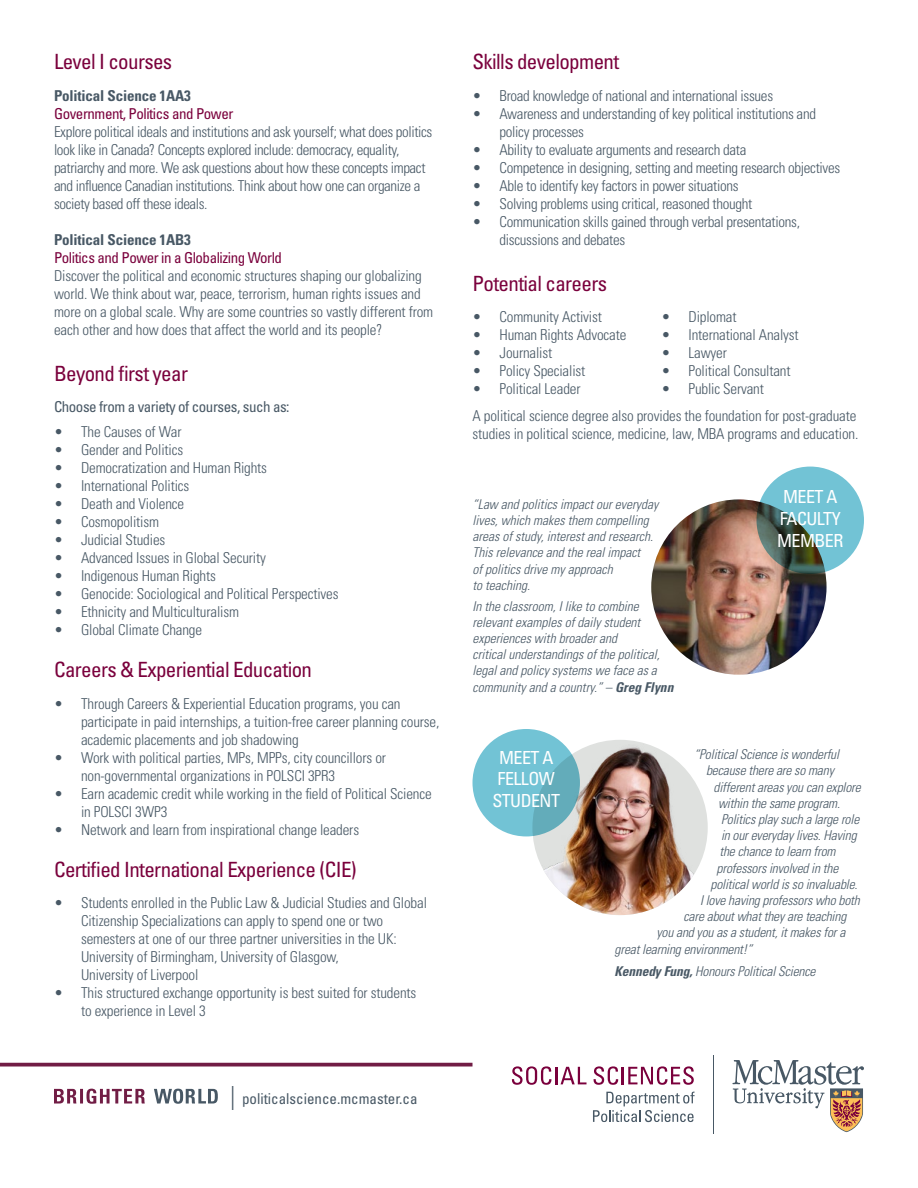
<style>
.page{position:relative;width:918px;height:1188px;background:#fff}
.page>*{position:absolute;margin:0;border:0;box-sizing:border-box;transform-origin:0 0}
.Body_Copy{font:condensed 21px "Univers LT Std";letter-spacing:-.03em;color:#7a003c}
.Header_4{font:condensed 21px "Univers LT Std";letter-spacing:-.03em;color:#7a003c}
.Callout{font:condensed 18px/21.6px "Univers LT Std";letter-spacing:-.03em;color:#fff}
.Body_Copy-2{font:300 condensed 15px/18px "Univers LT Std";letter-spacing:-.01em;color:#485865}
.Body_Copy-3{font:condensed 15px "Univers LT Std";letter-spacing:-.03em;color:#7a003c}
.Body_Copy-4{font:700 condensed 15px "Univers LT Std";letter-spacing:-.01em;color:#485865}
.Body_Copy-5{font:condensed 15px "Univers LT Std";letter-spacing:-.03em;color:#485865}
.Callout-2{font:condensed 15px "Univers LT Std";color:#485865}
.Body_Copy-6{font:italic 300 condensed 13.5px/16.2px "Univers LT Std";letter-spacing:-.01em;color:#485865}
.s1{font-weight:300;font-size:24px}
.s2{font-weight:700}
</style>
<div class="page">
<svg style="left:154px;top:1089px;width:64px;height:15px"></svg>
<svg style="left:54px;top:1089px;width:91px;height:15px"></svg>
<hr style="left:0;top:1063px;width:472px;height:3px;background:#711d45">
<svg style="left:732px;top:1060px;width:132px;height:73px"></svg>
<hr style="left:713px;top:1056px;width:1px;height:78px;background:#485865">
<svg style="left:512px;top:1066px;width:75px;height:19px"></svg>
<svg style="left:594px;top:1066px;width:100px;height:19px"></svg>
<svg style="left:593px;top:1092px;width:102px;height:30px"></svg>
<img style="left:651px;top:499px;width:176px;height:176px;border-radius:88px">
<svg style="left:757px;top:467px;width:107px;height:107px;background:#619da4"></svg>
<img style="left:532px;top:740px;width:176px;height:175px;border-radius:88px">
<svg style="left:473px;top:729px;width:107px;height:107px;background:#6ebdce"></svg>
<h2 class="Header_4" style="left:54px;top:48px;width:120px">Level I courses</h2>
<p class="Body_Copy-4" style="left:54px;top:86px;width:138px">Political Science 1AA3</p>
<p class="Body_Copy-3" style="left:54px;top:104px;width:181px">Government, Politics and Power</p>
<p class="Body_Copy-2" style="left:54px;top:122px;width:380px">Explore political ideals and institutions and ask yourself; what does politics look like in Canada? Concepts explored include: democracy, equality, patriarchy and more. We ask questions about how these concepts impact and influence Canadian institutions. Think about how one can organize a</p>
<p class="Body_Copy-2" style="left:54px;top:194px;width:155px">society based off these ideals.</p>
<p class="Body_Copy-4" style="left:54px;top:230px;width:138px">Political Science 1AB3</p>
<p class="Body_Copy-3" style="left:54px;top:248px;width:230px">Politics and Power in a Globalizing World</p>
<p class="Body_Copy-2" style="left:54px;top:266px;width:381px">Discover the political and economic structures shaping our globalizing world. We think about war, peace, terrorism, human rights issues and more on a global scale. Why are some countries so vastly different from each other and how does that affect the world and its people?</p>
<p class="Body_Copy" style="left:54px;top:360px;width:136px">Beyond first year</p>
<p class="Body_Copy-5" style="left:54px;top:398px;width:237px">Choose from a variety of courses, such as:</p>
<p class="Body_Copy-2" style="left:54px;top:423px;width:129px">• The Causes of War</p>
<p class="Body_Copy-2" style="left:54px;top:441px;width:131px">• Gender and Politics</p>
<p class="Body_Copy-2" style="left:54px;top:459px;width:215px">• Democratization and Human Rights</p>
<p class="Body_Copy-2" style="left:54px;top:477px;width:137px">• International Politics</p>
<p class="Body_Copy-2" style="left:54px;top:495px;width:132px">• Death and Violence</p>
<p class="Body_Copy-2" style="left:54px;top:513px;width:107px">• Cosmopolitism</p>
<p class="Body_Copy-2" style="left:54px;top:531px;width:113px">• Judicial Studies</p>
<p class="Body_Copy-2" style="left:54px;top:549px;width:213px">• Advanced Issues in Global Security</p>
<p class="Body_Copy-2" style="left:54px;top:567px;width:163px">• Indigenous Human Rights</p>
<p class="Body_Copy-2" style="left:54px;top:585px;width:286px">• Genocide: Sociological and Political Perspectives</p>
<p class="Body_Copy-2" style="left:54px;top:603px;width:187px">• Ethnicity and Multiculturalism</p>
<p class="Body_Copy-2" style="left:54px;top:621px;width:150px">• Global Climate Change</p>
<p class="Body_Copy" style="left:54px;top:656px;width:260px">Careers &amp; Experiential Education</p>
<p class="Body_Copy-2" style="left:81px;top:694px;width:360px;text-indent:-27px">• Through Careers &amp; Experiential Education programs, you can participate in paid internships, a tuition-free career planning course, academic placements and job shadowing</p>
<p class="Body_Copy-2" style="left:81px;top:748px;width:307px;text-indent:-27px">• Work with political parties, MPs, MPPs, city councillors or non-governmental organizations in POLSCI 3PR3</p>
<p class="Body_Copy-2" style="left:81px;top:784px;width:352px;text-indent:-27px">• Earn academic credit while working in the field of Political Science in POLSCI 3WP3</p>
<p class="Body_Copy-2" style="left:54px;top:820px;width:307px">• Network and learn from inspirational change leaders</p>
<p class="Body_Copy" style="left:54px;top:856px;width:304px">Certified International Experience (CIE)</p>
<p class="Body_Copy-2" style="left:81px;top:894px;width:348px;text-indent:-27px">• Students enrolled in the Public Law &amp; Judicial Studies and Global Citizenship Specializations can apply to spend one or two semesters at one of our three partner universities in the UK:<br>University of Birmingham, University of Glasgow,<br>University of Liverpool</p>
<p class="Body_Copy-2" style="left:81px;top:984px;width:337px;text-indent:-27px">• This structured exchange opportunity is best suited for students to experience in Level 3</p>
<p class="Callout-2" style="left:230px;top:1089px;width:189px"><span class="s1">|</span> politicalscience.mcmaster.ca</p>
<h2 class="Header_4" style="left:472px;top:48px;width:148px">Skills development</h2>
<p class="Body_Copy-2" style="left:472px;top:86px;width:302px">• Broad knowledge of national and international issues</p>
<p class="Body_Copy-2" style="left:500px;top:104px;width:318px;text-indent:-27px">• Awareness and understanding of key political institutions and policy processes</p>
<p class="Body_Copy-2" style="left:472px;top:140px;width:275px">• Ability to evaluate arguments and research data</p>
<p class="Body_Copy-2" style="left:472px;top:158px;width:369px">• Competence in designing, setting and meeting research objectives</p>
<p class="Body_Copy-2" style="left:472px;top:176px;width:268px">• Able to identify key factors in power situations</p>
<p class="Body_Copy-2" style="left:472px;top:194px;width:281px">• Solving problems using critical, reasoned thought</p>
<p class="Body_Copy-2" style="left:472px;top:212px;width:329px">• Communication skills gained through verbal presentations,</p>
<p class="Body_Copy-2" style="left:500px;top:230px;width:127px">discussions and debates</p>
<p class="Body_Copy" style="left:472px;top:270px;width:136px">Potential careers</p>
<p class="Body_Copy-2" style="left:472px;top:308px;width:131px">• Community Activist</p>
<p class="Body_Copy-2" style="left:662px;top:308px;width:77px">• Diplomat</p>
<p class="Body_Copy-2" style="left:472px;top:326px;width:155px">• Human Rights Advocate</p>
<p class="Body_Copy-2" style="left:662px;top:326px;width:139px">• International Analyst</p>
<p class="Body_Copy-2" style="left:472px;top:344px;width:81px">• Journalist</p>
<p class="Body_Copy-2" style="left:662px;top:344px;width:67px">• Lawyer</p>
<p class="Body_Copy-2" style="left:472px;top:362px;width:114px">• Policy Specialist</p>
<p class="Body_Copy-2" style="left:662px;top:362px;width:131px">• Political Consultant</p>
<p class="Body_Copy-2" style="left:472px;top:380px;width:110px">• Political Leader</p>
<p class="Body_Copy-2" style="left:662px;top:380px;width:104px">• Public Servant</p>
<p class="Body_Copy-2" style="left:472px;top:407px;width:387px">A political science degree also provides the foundation for post-graduate studies in political science, medicine, law, MBA programs and education.</p>
<p class="Body_Copy-6" style="left:472px;top:496px;width:187px">“Law and politics impact our everyday lives, which makes them compelling areas of study, interest and research.<br>This relevance and the real impact<br>of politics drive my approach<br>to teaching.</p>
<p class="Body_Copy-6" style="left:472px;top:598px;width:202px">In the classroom, I like to combine relevant examples of daily student experiences with broader and<br>critical understandings of the political, legal and policy systems we face as a community and a country.” – <span class="s2">Greg Flynn</span></p>
<p class="Callout" style="left:780px;top:486px;width:63px">MEET A<br>FACULTY</p>
<p class="Callout" style="left:777px;top:529px;width:68px">MEMBER</p>
<p class="Callout" style="left:498px;top:746px;width:59px">MEET A<br>FELLOW</p>
<p class="Callout" style="left:492px;top:789px;width:69px">STUDENT</p>
<p class="Body_Copy-6" style="left:694px;top:747px;width:147px">“Political Science is wonderful</p>
<p class="Body_Copy-6" style="left:706px;top:763px;width:129px">because there are so many</p>
<p class="Body_Copy-6" style="left:714px;top:779px;width:149px">different areas you can explore</p>
<p class="Body_Copy-6" style="left:718px;top:795px;width:124px">within the same program.</p>
<p class="Body_Copy-6" style="left:721px;top:811px;width:140px">Politics play such a large role</p>
<p class="Body_Copy-6" style="left:721px;top:828px;width:137px">in our everyday lives. Having</p>
<p class="Body_Copy-6" style="left:720px;top:844px;width:118px">the chance to learn from</p>
<p class="Body_Copy-6" style="left:711px;top:860px;width:149px;text-indent:6px">professors involved in the political world is so invaluable.</p>
<p class="Body_Copy-6" style="left:700px;top:892px;width:161px">I love having professors who both</p>
<p class="Body_Copy-6" style="left:684px;top:909px;width:164px">care about what they are teaching</p>
<p class="Body_Copy-6" style="left:657px;top:925px;width:190px">you and you as a student, it makes for a</p>
<p class="Body_Copy-6" style="left:615px;top:941px;width:140px">great learning environment!”</p>
<p class="Body_Copy-6" style="left:615px;top:963px;width:203px"><span class="s2">Kennedy Fung,</span> Honours Political Science</p>
</div>
